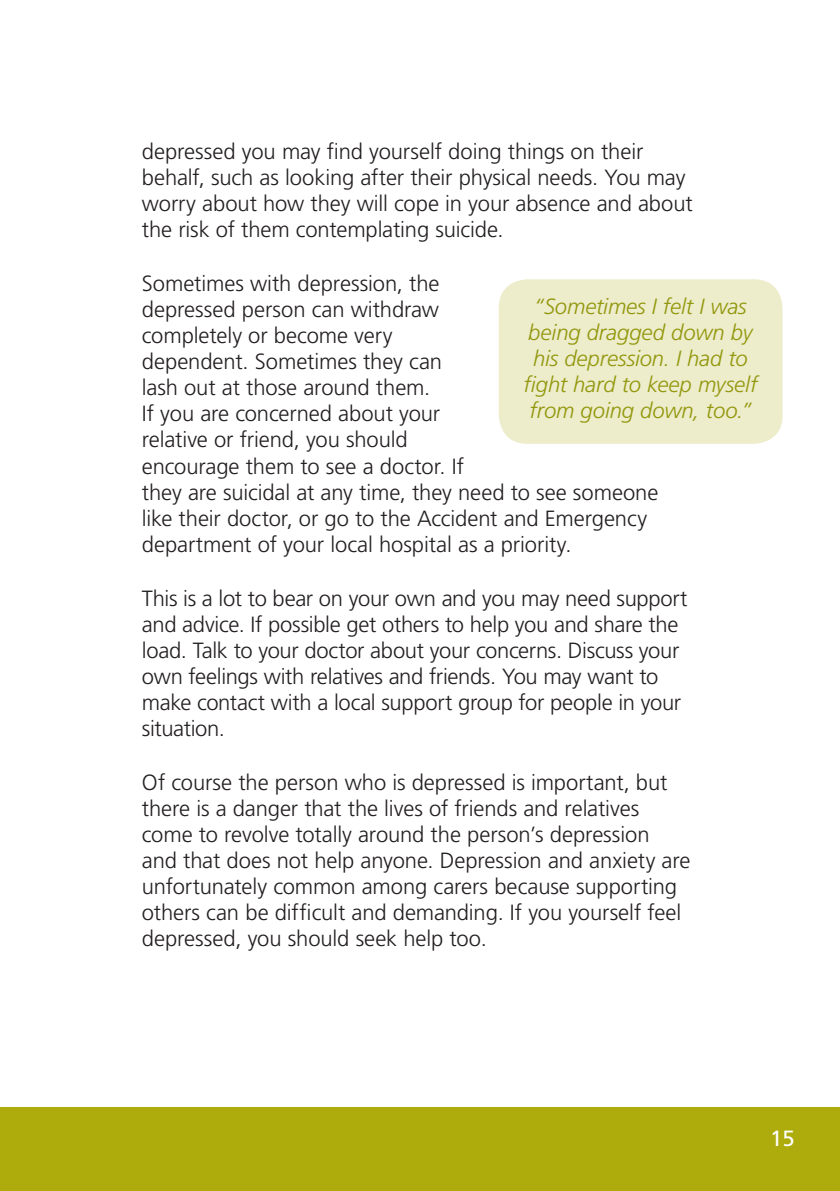
<style>
.page{position:relative;width:840px;height:1191px;background:#fff}
.page>*{position:absolute;margin:0;border:0;box-sizing:border-box;transform-origin:0 0}
.body_text_1{font:300 22px/26px "Frutiger";letter-spacing:-.005em;color:#231f20}
.boxed_quote{font:italic 300 22px/26px "Frutiger";letter-spacing:-.005em;color:#92970c;text-align:center}
.t1{font:22px "Frutiger";color:#fff}
.s1{font-size:20px}
</style>
<div class="page">
<div style="left:0;top:1107px;width:839px;height:84px;background:#aeac0c"></div>
<div style="left:498px;top:279px;width:284px;height:165px;background:#edeccb;border-radius:28px"></div>
<p class="body_text_1" style="left:142px;top:138px;width:552px">depressed you may find yourself doing things on their behalf, such as looking after their physical needs. You may worry about how they will cope in your absence and about the risk of them contemplating suicide.</p>
<p class="body_text_1" style="left:142px;top:271px;width:517px">Sometimes with depression, the<br>depressed person can withdraw<br>completely or become very<br>dependent. Sometimes they can<br>lash out at those around them.<br>If you are concerned about your<br>relative or friend, you should<br>encourage them to see a doctor. If<br>they are suicidal at any time, they need to see someone like their doctor, or go to the Accident and Emergency department of your local hospital as a priority.</p>
<p class="body_text_1" style="left:142px;top:585px;width:547px">This is a lot to bear on your own and you may need support and advice. If possible get others to help you and share the load. Talk to your doctor about your concerns. Discuss your own feelings with relatives and friends. You may want to make contact with a local support group for people in your situation.</p>
<p class="body_text_1" style="left:142px;top:769px;width:549px">Of course the person who is depressed is important, but there is a danger that the lives of friends and relatives come to revolve totally around the person’s depression<br>and that does not help anyone. Depression and anxiety are unfortunately common among carers because supporting others can be difficult and demanding. If you yourself feel depressed, you should seek help too.</p>
<p class="boxed_quote" style="left:523px;top:293px;width:235px">“Sometimes I felt I was being dragged down by his depression. I had to fight hard to keep myself from going down, too.”</p>
<p class="t1" style="left:769px;top:1125px;width:13px">15<span class="s1">15</span></p>
</div>
